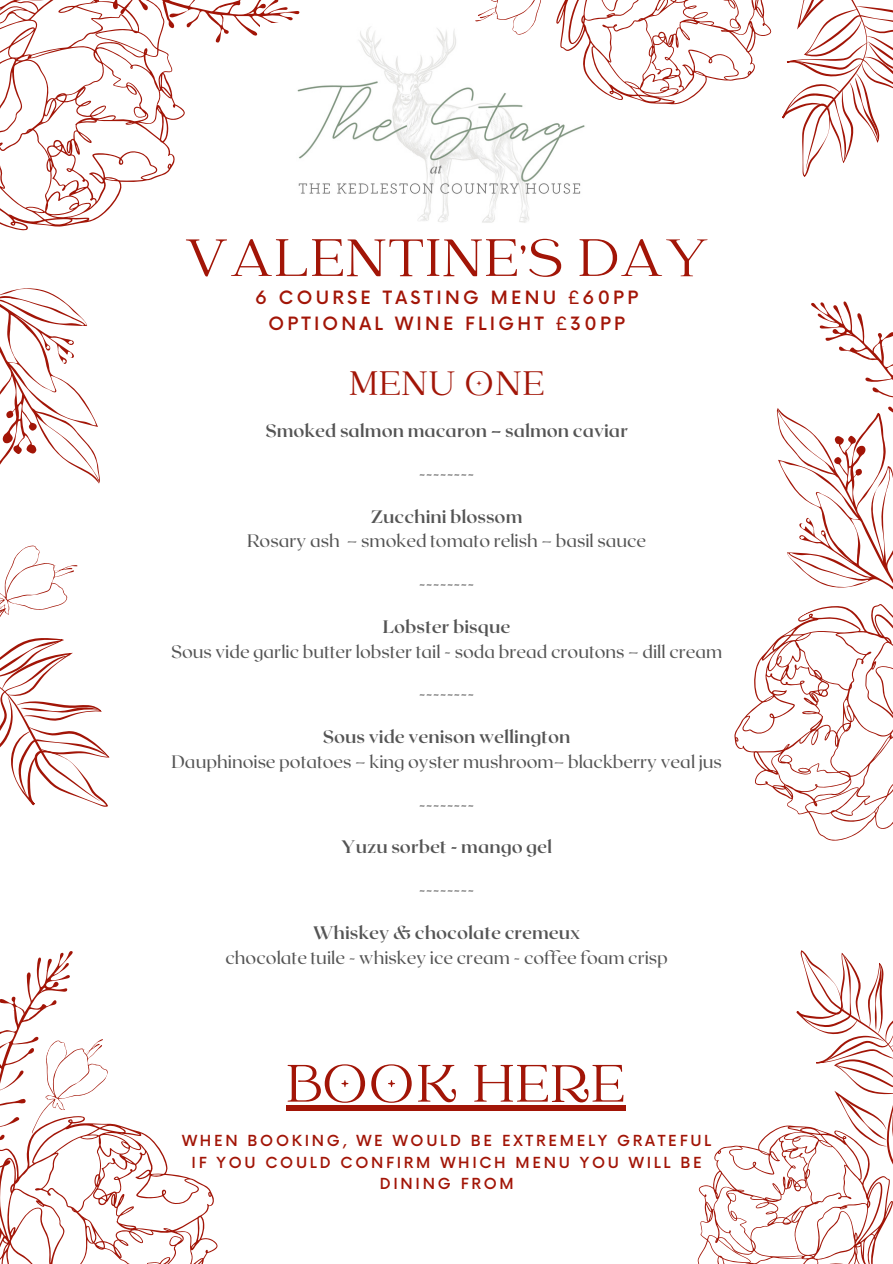
<style>
.page{position:relative;width:893px;height:1264px;background:#fff}
.page>*{position:absolute;margin:0;border:0;box-sizing:border-box;transform-origin:0 0}
.t1{font:58.5px "Catchy Mager";letter-spacing:.025em;color:#a21507}
.t2{font:37.5px "Catchy Mager";letter-spacing:.025em;color:#a21507}
.t3{font:18px "Roxborough CF";color:#545454}
.t4{font:700 18px "Roxborough CF";color:#545454}
.t5{font:500 17.85px "Now";letter-spacing:.18em;color:#a21507}
.t6{font:500 14.85px/21.3px "Now";letter-spacing:.18em;color:#a21507;text-align:center}
</style>
<div class="page">
<svg style="left:0;top:56px;width:185px;height:127px"></svg>
<svg style="left:734px;top:685px;width:158px;height:156px"></svg>
<svg style="left:697px;top:950px;width:195px;height:313px"></svg>
<svg style="left:0;top:183px;width:122px;height:301px"></svg>
<svg style="left:754px;top:408px;width:138px;height:277px"></svg>
<svg style="left:0;top:0;width:300px;height:56px"></svg>
<svg style="left:783px;top:301px;width:109px;height:276px"></svg>
<svg style="left:0;top:951px;width:218px;height:312px"></svg>
<svg style="left:0;top:545px;width:110px;height:262px"></svg>
<img style="left:261px;top:24px;width:320px;height:199px">
<svg style="left:462px;top:0;width:430px;height:177px"></svg>
<div style="left:286px;top:1105px;width:340px;height:5px;background:#a21507"></div>
<p class="t1" style="left:185px;top:230px;width:525px">VALENTINE'S DAY</p>
<p class="t5" style="left:255px;top:288px;width:384px">6 COURSE TASTING MENU £60PP</p>
<p class="t5" style="left:268px;top:314px;width:358px">OPTIONAL WINE FLIGHT £30PP</p>
<p class="t2" style="left:349px;top:365px;width:196px">MENU ONE</p>
<p class="t4" style="left:265px;top:419px;width:364px">Smoked salmon macaron – salmon caviar</p>
<p class="t3" style="left:419px;top:462px;width:57px">--------</p>
<p class="t4" style="left:371px;top:504px;width:153px">Zucchini blossom</p>
<p class="t3" style="left:247px;top:529px;width:400px">Rosary ash – smoked tomato relish – basil sauce</p>
<p class="t3" style="left:419px;top:572px;width:57px">--------</p>
<p class="t4" style="left:383px;top:615px;width:129px">Lobster bisque</p>
<p class="t3" style="left:171px;top:639px;width:553px">Sous vide garlic butter lobster tail - soda bread croutons – dill cream</p>
<p class="t3" style="left:419px;top:682px;width:57px">--------</p>
<p class="t4" style="left:323px;top:725px;width:249px">Sous vide venison wellington</p>
<p class="t3" style="left:171px;top:750px;width:551px">Dauphinoise potatoes – king oyster mushroom– blackberry veal jus</p>
<p class="t3" style="left:419px;top:792px;width:57px">--------</p>
<p class="t4" style="left:341px;top:835px;width:212px">Yuzu sorbet - mango gel</p>
<p class="t3" style="left:419px;top:878px;width:57px">--------</p>
<p class="t4" style="left:313px;top:921px;width:269px">Whiskey &amp; chocolate cremeux</p>
<p class="t3" style="left:225px;top:945px;width:444px">chocolate tuile - whiskey ice cream - coffee foam crisp</p>
<p class="t1" style="left:286px;top:1055px;width:340px">BOOK HERE</p>
<p class="t6" style="left:182px;top:1131px;width:530px">WHEN BOOKING, WE WOULD BE EXTREMELY GRATEFUL</p>
<p class="t6" style="left:191px;top:1152px;width:511px">IF YOU COULD CONFIRM WHICH MENU YOU WILL BE<br>DINING FROM</p>
</div>
